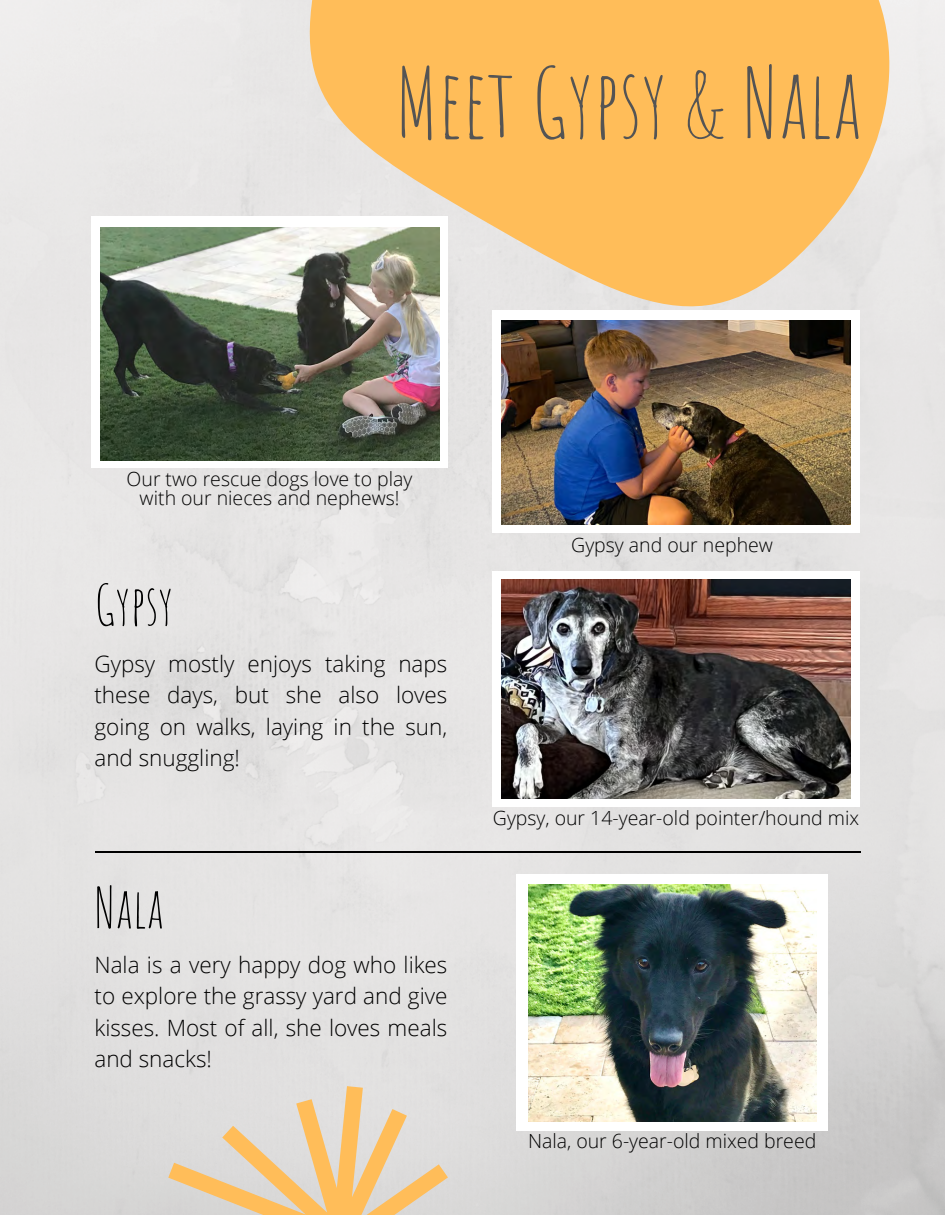
<style>
.page{position:relative;width:945px;height:1215px;background:#fff}
.page>*{position:absolute;margin:0;border:0;box-sizing:border-box;transform-origin:0 0}
.t1{font:95.1px "Amatic SC";color:#545454}
.t2{font:55.2px "Amatic SC";color:#000}
.t3{font:300 22.5px/31.5px "Open Sans";color:#000;text-align:justify}
.t4{font:300 19.5px/19.2px "Open Sans";color:#000;text-align:center}
</style>
<div class="page">
<img style="left:735px;top:0;width:210px;height:1215px">
<img style="left:0;top:686px;width:736px;height:529px">
<hr style="left:95px;top:851px;width:766px;height:1px;background:#000">
<div style="left:493px;top:311px;width:367px;height:222px;background:#fff"></div>
<img style="left:502px;top:349px;width:348px;height:175px">
<svg style="left:292px;top:0;width:624px;height:349px;background:#f1c480"></svg>
<div style="left:493px;top:571px;width:367px;height:236px;background:#fff"></div>
<img style="left:502px;top:580px;width:348px;height:218px">
<svg style="left:168px;top:1086px;width:280px;height:129px;background:#e7d3b5"></svg>
<img style="left:100px;top:228px;width:340px;height:232px">
<div style="left:517px;top:874px;width:311px;height:257px;background:#fff"></div>
<img style="left:528px;top:884px;width:288px;height:238px">
<h1 class="t1" style="left:395px;top:42px;width:469px">Meet Gypsy &amp; Nala</h1>
<p class="t4" style="left:127px;top:469px;width:287px">Our two rescue dogs love to play with our nieces and nephews!</p>
<h2 class="t2" style="left:94px;top:569px;width:80px">Gypsy</h2>
<p class="t3" style="left:94px;top:647px;width:354px">Gypsy mostly enjoys taking naps these days, but she also loves going on walks, laying in the sun, and snuggling!</p>
<h2 class="t2" style="left:94px;top:872px;width:71px">Nala</h2>
<p class="t3" style="left:94px;top:948px;width:354px">Nala is a very happy dog who likes to explore the grassy yard and give kisses. Most of all, she loves meals and snacks!</p>
<p class="t4" style="left:571px;top:534px;width:203px">Gypsy and our nephew</p>
<p class="t4" style="left:493px;top:808px;width:368px">Gypsy, our 14-year-old pointer/hound mix</p>
<p class="t4" style="left:528px;top:1131px;width:290px">Nala, our 6-year-old mixed breed</p>
</div>
